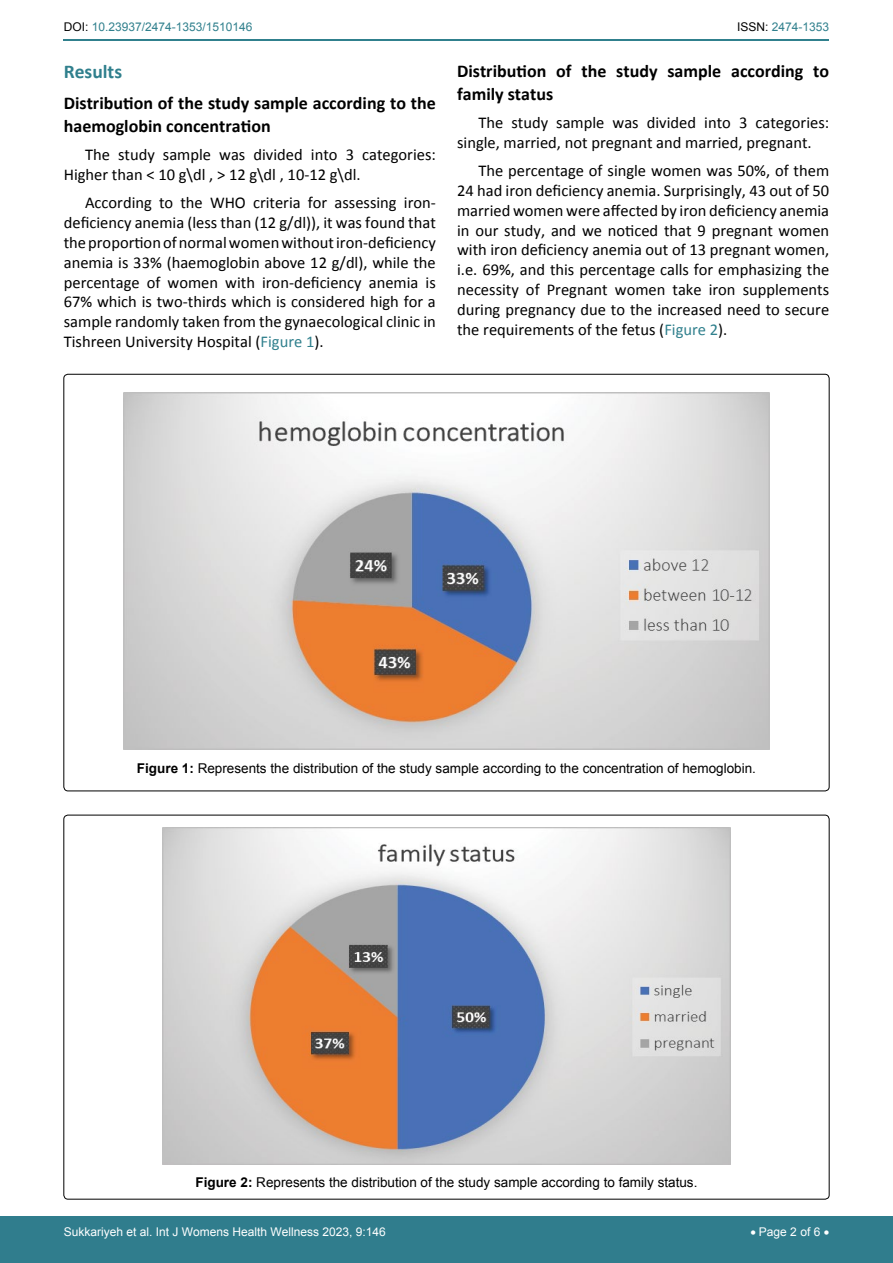
<style>
.page{position:relative;width:893px;height:1263px;background:#fff}
.page>*{position:absolute;margin:0;border:0;box-sizing:border-box;transform-origin:0 0}
.t1{font:700 19.5px "Calibri";color:#30808d}
.t2{font:700 18px/22.5px "Calibri";color:#000}
.t3{font:16.5px/19.8px "Calibri";color:#000}
.t4{font:13.5px "Arial";color:#000}
.t5{font:12px "Arial";color:#fff}
.t6{font:12px "Arial";color:#30808d}
.s1{color:#000}
.s2{color:#30808d}
.s3{font-weight:700}
</style>
<div class="page">
<hr style="left:64px;top:40px;width:765px;height:1px;background:#30808d">
<div style="left:0;top:1217px;width:893px;height:46px;background:#307d8d"></div>
<img style="left:124px;top:393px;width:645px;height:357px">
<img style="left:163px;top:827px;width:567px;height:337px">
<p class="t6" style="left:64px;top:19px;width:190px"><span class="s1">DOI:</span> 10.23937/2474-1353/1510146</p>
<p class="t6" style="left:737px;top:19px;width:94px"><span class="s1">ISSN:</span> 2474-1353</p>
<p class="t1" style="left:64px;top:59px;width:60px">Results</p>
<p class="t2" style="left:64px;top:92px;width:374px">Distribution of the study sample according to the haemoglobin concentration</p>
<p class="t3" style="left:64px;top:145px;width:374px;text-indent:21px">The study sample was divided into 3 categories:<br>Higher than &lt; 10 g\dl , &gt; 12 g\dl , 10-12 g\dl.</p>
<p class="t3" style="left:64px;top:193px;width:374px;text-align:justify;text-indent:21px">According to the WHO criteria for assessing iron&shy;deficiency anemia (less than (12 g/dl)), it was found that the proportion of normal women without iron-deficiency anemia is 33% (haemoglobin above 12 g/dl), while the percentage of women with iron-deficiency anemia is 67% which is two-thirds which is considered high for a sample randomly taken from the gynaecological clinic in Tishreen University Hospital (<span class="s2">Figure 1</span>).</p>
<p class="t2" style="left:457px;top:60px;width:374px">Distribution of the study sample according to family status</p>
<p class="t3" style="left:457px;top:113px;width:374px;text-indent:21px">The study sample was divided into 3 categories: single, married, not pregnant and married, pregnant.</p>
<p class="t3" style="left:457px;top:161px;width:374px;text-align:justify;text-indent:21px">The percentage of single women was 50%, of them 24 had iron deficiency anemia. Surprisingly, 43 out of 50 married women were affected by iron deficiency anemia in our study, and we noticed that 9 pregnant women with iron deficiency anemia out of 13 pregnant women, i.e. 69%, and this percentage calls for emphasizing the necessity of Pregnant women take iron supplements during pregnancy due to the increased need to secure the requirements of the fetus (<span class="s2">Figure 2</span>).</p>
<p class="t4" style="left:137px;top:759px;width:621px"><span class="s3">Figure 1:</span> Represents the distribution of the study sample according to the concentration of hemoglobin.</p>
<p class="t4" style="left:195px;top:1173px;width:503px"><span class="s3">Figure 2:</span> Represents the distribution of the study sample according to family status.</p>
<p class="t5" style="left:64px;top:1223px;width:324px">Sukkariyeh et al. Int J Womens Health Wellness 2023, 9:146</p>
<p class="t5" style="left:750px;top:1223px;width:80px">• Page 2 of 6 •</p>
</div>
